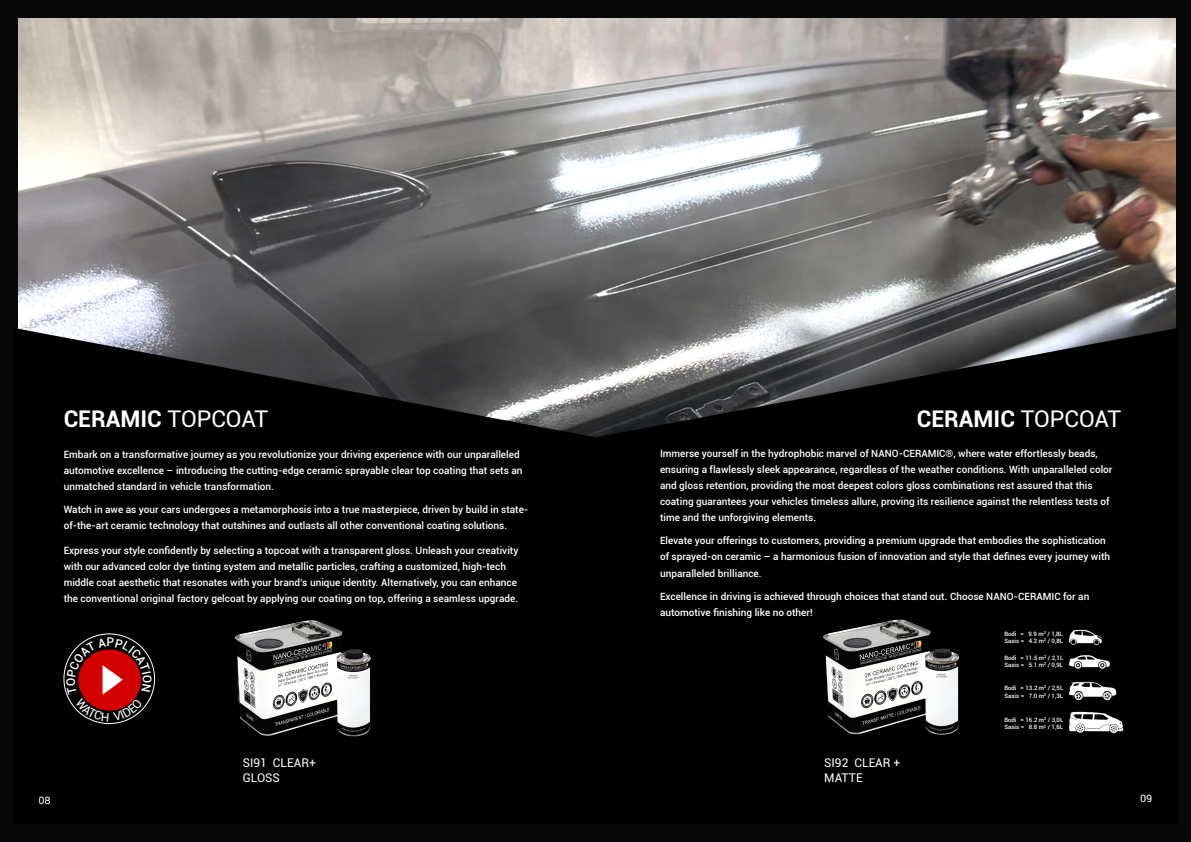
<style>
.page{position:relative;width:1191px;height:842px;background:#000}
.page>*{position:absolute;margin:0;border:0;box-sizing:border-box;transform-origin:0 0}
.t1{font:700 23px "Roboto";color:#fff}
.t2{font:12px/14.4px "Roboto";color:#fff}
.t3{font:500 10px/16px "Roboto";color:#fff}
.t4{font:300 10px "Roboto";color:#fff}
.t5{font:500 6px/7.2px "Roboto";color:#fff}
.s1{font-weight:400}
</style>
<div class="page">
<img style="left:18px;top:18px;width:1157px;height:133px">
<img style="left:18px;top:151px;width:1158px;height:573px">
<img style="left:818px;top:608px;width:146px;height:127px">
<img style="left:227px;top:610px;width:151px;height:127px">
<img style="left:1064px;top:628px;width:63px;height:105px">
<svg style="left:66px;top:638px;width:86px;height:83px"></svg>
<h1 class="t1" style="left:64px;top:405px;width:206px">CERAMIC <span class="s1">TOPCOAT</span></h1>
<h1 class="t1" style="left:917px;top:405px;width:206px">CERAMIC <span class="s1">TOPCOAT</span></h1>
<p class="t3" style="left:64px;top:447px;width:460px">Embark on a transformative journey as you revolutionize your driving experience with our unparalleled automotive excellence – introducing the cutting-edge ceramic sprayable clear top coating that sets an unmatched standard in vehicle transformation.</p>
<p class="t3" style="left:64px;top:502px;width:466px">Watch in awe as your cars undergoes a metamorphosis into a true masterpiece, driven by build in state&shy;of-the-art ceramic technology that outshines and outlasts all other conventional coating solutions.</p>
<p class="t3" style="left:64px;top:543px;width:456px">Express your style confidently by selecting a topcoat with a transparent gloss. Unleash your creativity with our advanced color dye tinting system and metallic particles, crafting a customized, high-tech middle coat aesthetic that resonates with your brand’s unique identity. Alternatively, you can enhance the conventional original factory gelcoat by applying our coating on top, offering a seamless upgrade.</p>
<p class="t2" style="left:243px;top:756px;width:75px">SI91 CLEAR+<br>GLOSS</p>
<p class="t3" style="left:660px;top:446px;width:454px">Immerse yourself in the hydrophobic marvel of NANO-CERAMIC®, where water effortlessly beads, ensuring a flawlessly sleek appearance, regardless of the weather conditions. With unparalleled color and gloss retention, providing the most deepest colors gloss combinations rest assured that this coating guarantees your vehicles timeless allure, proving its resilience against the relentless tests of time and the unforgiving elements.</p>
<p class="t3" style="left:660px;top:533px;width:451px">Elevate your offerings to customers, providing a premium upgrade that embodies the sophistication of sprayed-on ceramic – a harmonious fusion of innovation and style that defines every journey with unparalleled brilliance.</p>
<p class="t3" style="left:660px;top:588px;width:431px">Excellence in driving is achieved through choices that stand out. Choose NANO-CERAMIC for an automotive finishing like no other!</p>
<p class="t5" style="left:1004px;top:630px;width:60px">Bodi = 9.9 m<sup>2</sup> / 1,8L<br>Sasis = 4.2 m<sup>2</sup> / 0,8L</p>
<p class="t5" style="left:1004px;top:654px;width:60px">Bodi = 11.5 m<sup>2</sup> / 2,1L<br>Sasis = 5.1 m<sup>2</sup> / 0,9L</p>
<p class="t5" style="left:1004px;top:685px;width:60px">Bodi = 13.2 m<sup>2</sup> / 2,5L<br>Sasis = 7.0 m<sup>2</sup> / 1,3L</p>
<p class="t5" style="left:1004px;top:716px;width:60px">Bodi = 16.2 m<sup>2</sup> / 3,0L<br>Sasis = 8.8 m<sup>2</sup> / 1,6L</p>
<p class="t2" style="left:824px;top:756px;width:78px">SI92 CLEAR +<br>MATTE</p>
<p class="t4" style="left:39px;top:795px;width:13px">08</p>
<p class="t4" style="left:1140px;top:793px;width:13px">09</p>
</div>
